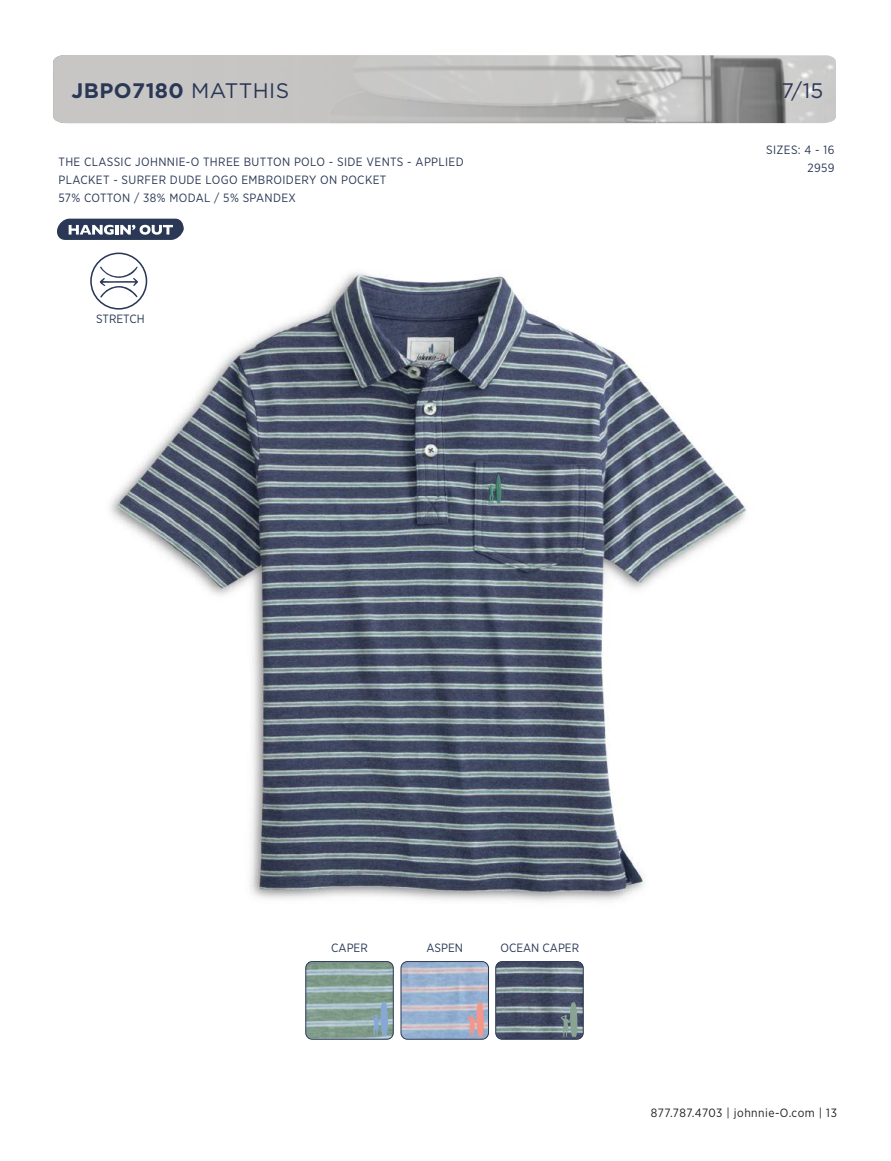
<style>
.page{position:relative;width:891px;height:1161px;background:#fff}
.page>*{position:absolute;margin:0;border:0;box-sizing:border-box;transform-origin:0 0}
.t1{font:700 21px "Gotham";letter-spacing:.02em;color:#2a3755}
.t2{font:21px "Gotham";color:#2a3755}
.t3{font:12px/18px "Gotham Narrow";letter-spacing:.03em;color:#2a3855}
.t4{font:12px "Gotham Narrow";letter-spacing:.04em;color:#231f20}
.t5{font:12px "Gotham Narrow";color:#2a3855}
.s1{font-weight:400}
</style>
<div class="page">
<svg style="left:53px;top:55px;width:783px;height:68px;background:#bdbdbc"></svg>
<img style="left:93px;top:218px;width:654px;height:683px">
<svg style="left:90px;top:253px;width:57px;height:57px"></svg>
<svg style="left:57px;top:219px;width:127px;height:21px"></svg>
<img style="left:306px;top:962px;width:87px;height:77px">
<div style="left:306px;top:961px;width:87px;height:78px;border:1px solid #2a3855;border-radius:6px"></div>
<svg style="left:371px;top:1001px;width:17px;height:35px"></svg>
<img style="left:401px;top:963px;width:88px;height:76px">
<div style="left:401px;top:961px;width:88px;height:78px;border:1px solid #2a3855;border-radius:6px"></div>
<svg style="left:467px;top:1002px;width:17px;height:35px"></svg>
<img style="left:496px;top:962px;width:87px;height:77px">
<div style="left:496px;top:961px;width:87px;height:78px;border:1px solid #2a3855;border-radius:6px"></div>
<svg style="left:561px;top:1002px;width:17px;height:35px"></svg>
<h1 class="t1" style="left:72px;top:77px;width:219px">JBPO7180 <span class="s1">MATTHIS</span></h1>
<p class="t3" style="left:58px;top:153px;width:407px">THE CLASSIC JOHNNIE-O THREE BUTTON POLO - SIDE VENTS - APPLIED<br>PLACKET - SURFER DUDE LOGO EMBROIDERY ON POCKET<br>57% COTTON / 38% MODAL / 5% SPANDEX</p>
<p class="t5" style="left:96px;top:311px;width:50px">STRETCH</p>
<h1 class="t2" style="left:781px;top:77px;width:44px">7/15</h1>
<p class="t3" style="left:766px;top:140px;width:70px;text-align:right">SIZES: 4 - 16<br>2959</p>
<p class="t3" style="left:331px;top:939px;width:38px">CAPER</p>
<p class="t3" style="left:427px;top:939px;width:38px">ASPEN</p>
<p class="t5" style="left:500px;top:940px;width:80px">OCEAN CAPER</p>
<p class="t4" style="left:651px;top:1105px;width:188px">877.787.4703 | johnnie-O.com | 13</p>
</div>
